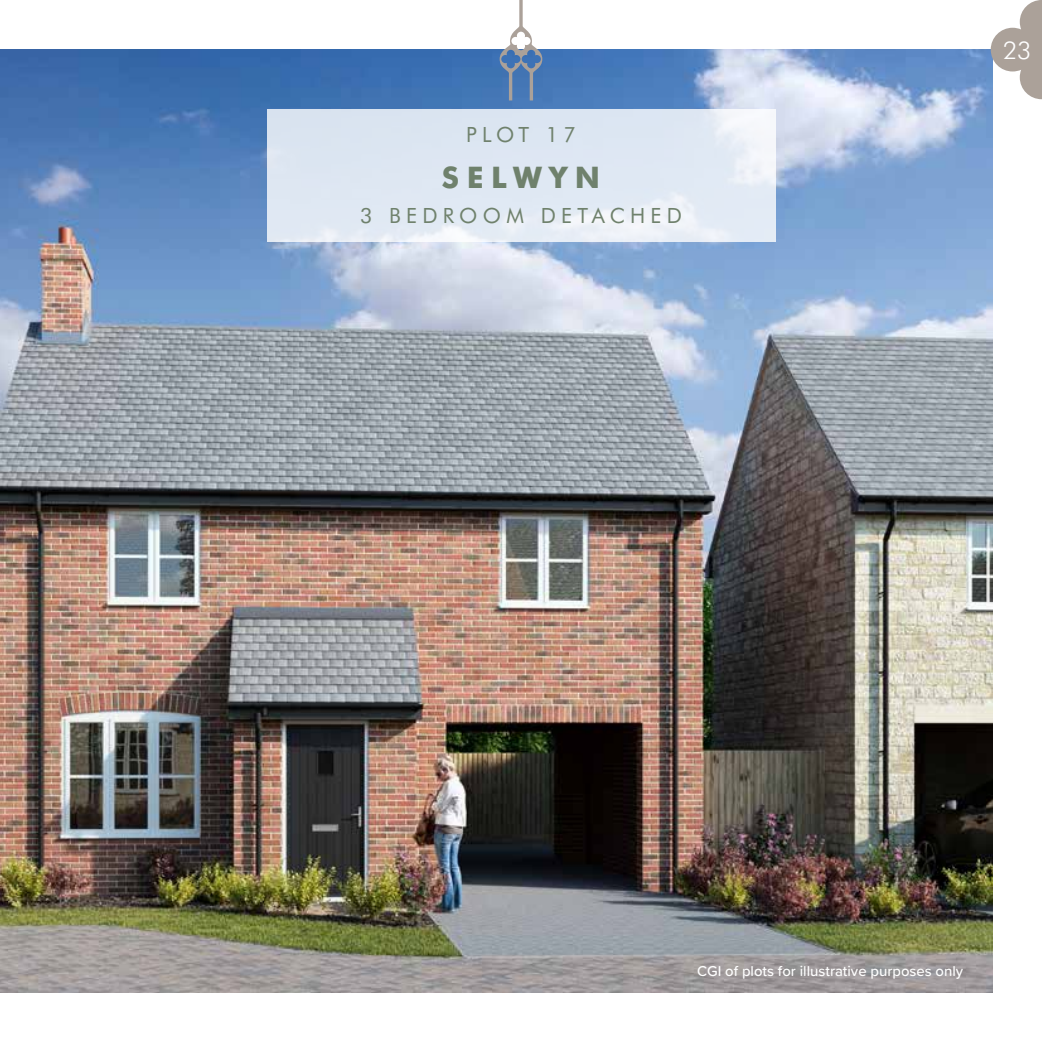
<style>
.page{position:relative;width:1042px;height:1042px;background:#fff}
.page>*{position:absolute;margin:0;border:0;box-sizing:border-box;transform-origin:0 0}
.t1{font:700 29.75px "Futura BT";letter-spacing:.25em;color:#6f816c}
.t2{font:300 24.5px "Futura BT";color:#fff}
.t3{font:21px "Futura BT";letter-spacing:.25em;color:#6f816c}
.t4{font:500 14.88px "Proxima Soft";color:#fff}
</style>
<div class="page">
<img style="left:0;top:50px;width:992px;height:942px">
<svg style="left:990px;top:0;width:52px;height:99px"></svg>
<svg style="left:500px;top:0;width:42px;height:100px"></svg>
<svg style="left:267px;top:109px;width:508px;height:132px;background:#e0e9f3"></svg>
<h3 class="t3" style="left:466px;top:122px;width:111px">PLOT 17</h3>
<h1 class="t1" style="left:442px;top:159px;width:160px">SELWYN</h1>
<h3 class="t3" style="left:360px;top:202px;width:323px">3 BEDROOM DETACHED</h3>
<h2 class="t2" style="left:1003px;top:35px;width:30px">23</h2>
<p class="t4" style="left:697px;top:959px;width:268px">CGI of plots for illustrative purposes only</p>
</div>
